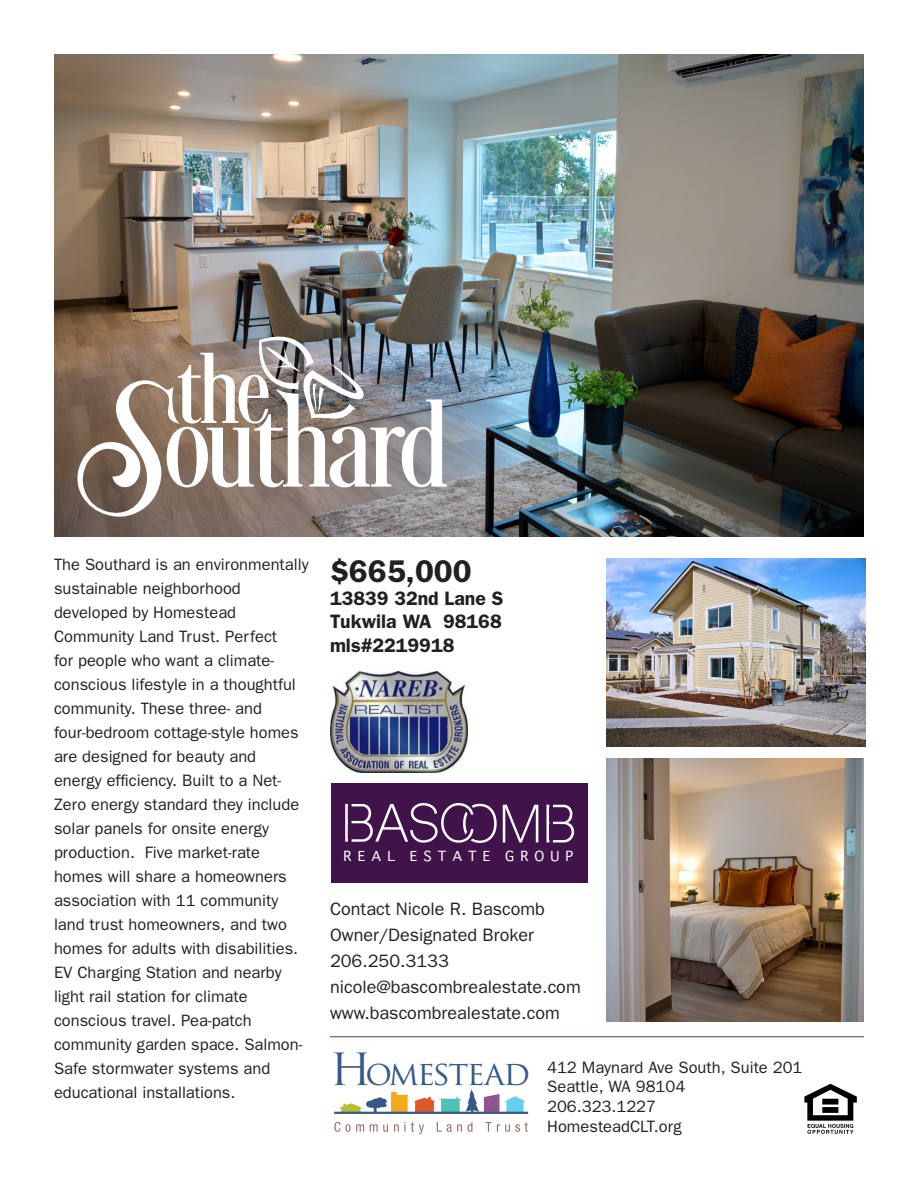
<style>
.page{position:relative;width:918px;height:1188px;background:#fff}
.page>*{position:absolute;margin:0;border:0;box-sizing:border-box;transform-origin:0 0}
.t1{font:51.3px "Shree Dev 0714";color:#fff}
.body-text{font:600 31.5px "Franklin Gothic";color:#231f20}
.body-text-2{font:600 19.5px "Franklin Gothic";color:#231f20}
.t2{font:18px "Franklin Gothic";color:#231f20}
.t3{font:16.5px/24px "Franklin Gothic";color:#231f20}
.t4{font:13.35px "Sathu";letter-spacing:.45em;color:#fff}
.s1{font-family:"Trajan Pro";font-size:43.2px;color:#365989}
.s2{font-family:"Trajan Pro";font-size:33px;color:#365989}
</style>
<div class="page">
<svg style="left:334px;top:1122px;width:194px;height:12px"></svg>
<svg style="left:339px;top:1089px;width:187px;height:23px"></svg>
<hr style="left:334px;top:1112px;width:194px;height:2px;background:#365989">
<svg style="left:804px;top:1084px;width:53px;height:50px"></svg>
<hr style="left:330px;top:1036px;width:534px;height:1px;background:#6d3231">
<img style="left:54px;top:54px;width:810px;height:482px">
<div style="left:332px;top:783px;width:256px;height:99px;background:#40134b"></div>
<img style="left:606px;top:558px;width:260px;height:189px">
<img style="left:76px;top:325px;width:371px;height:193px">
<img style="left:330px;top:671px;width:138px;height:101px">
<img style="left:606px;top:758px;width:258px;height:263px">
<p class="t3" style="left:54px;top:553px;width:256px">The Southard is an environmentally sustainable neighborhood developed by Homestead<br>Community Land Trust. Perfect<br>for people who want a climate&shy;conscious lifestyle in a thoughtful community. These three- and four-bedroom cottage-style homes are designed for beauty and<br>energy efficiency. Built to a Net-<br>Zero energy standard they include solar panels for onsite energy production. Five market-rate homes will share a homeowners association with 11 community land trust homeowners, and two homes for adults with disabilities.<br>EV Charging Station and nearby light rail station for climate conscious travel. Pea-patch community garden space. Salmon-<br>Safe stormwater systems and educational installations.</p>
<p class="body-text" style="left:330px;top:552px;width:143px">$665,000</p>
<p class="body-text-2" style="left:330px;top:587px;width:175px">13839 32nd Lane S</p>
<p class="body-text-2" style="left:330px;top:610px;width:173px">Tukwila WA 98168</p>
<p class="body-text-2" style="left:330px;top:634px;width:126px">mls#2219918</p>
<p class="t1" style="left:341px;top:792px;width:236px">BASCOMB</p>
<p class="t4" style="left:344px;top:845px;width:231px">REAL ESTATE GROUP</p>
<p class="t2" style="left:330px;top:899px;width:216px">Contact Nicole R. Bascomb</p>
<p class="t2" style="left:330px;top:925px;width:206px">Owner/Designated Broker</p>
<p class="t2" style="left:330px;top:951px;width:120px">206.250.3133</p>
<p class="t2" style="left:330px;top:977px;width:252px">nicole@bascombrealestate.com</p>
<p class="t2" style="left:330px;top:1003px;width:231px">www.bascombrealestate.com</p>
<p class="t3" style="left:547px;top:1057px;width:257px;line-height:19.8px;text-indent:-217px"><span class="s1">H</span><span class="s2">omestead</span> 412 Maynard Ave South, Suite 201<br>Seattle, WA 98104<br>206.323.1227<br>HomesteadCLT.org</p>
</div>
